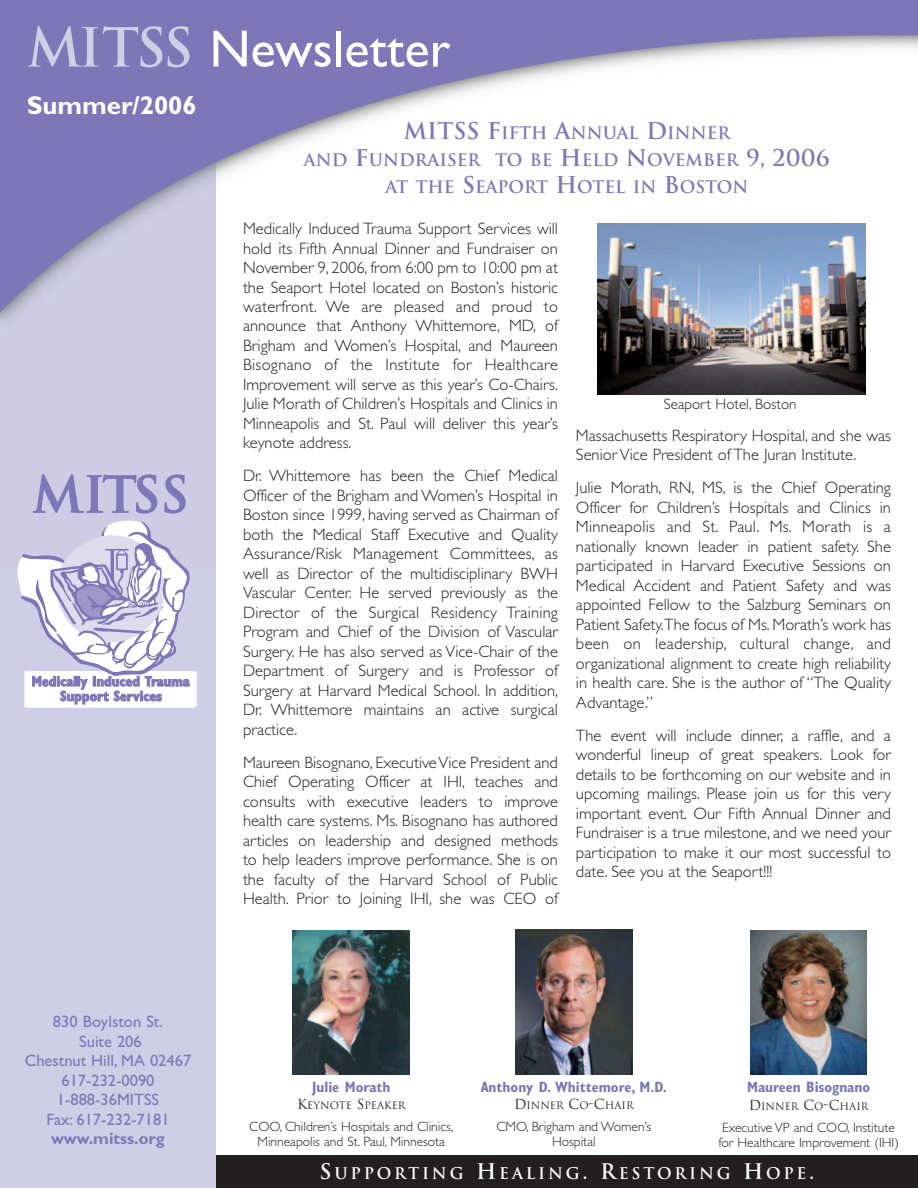
<style>
.page{position:relative;width:918px;height:1188px;background:#fff}
.page>*{position:absolute;margin:0;border:0;box-sizing:border-box;transform-origin:0 0}
.t1{font:52.5px "Gill Sans";color:#fff}
.t2{font:700 25.8px "Gill Sans";color:#fff}
.t3{font:700 16.8px/27px "Trajan";color:#7f76b7;text-align:center}
.t4{font:300 16.5px/19.5px "Gill Sans";color:#231f20;text-align:justify}
.t5{font:16.5px/19.5px "Gill Sans";color:#7f76b7;text-align:center}
.t6{font:700 16.5px "Gill Sans";color:#7f76b7}
.t7{font:700 15.75px "Trajan";letter-spacing:.175em;color:#fff}
.t8{font:700 condensed 15px "Gill Sans";color:#7b75b7}
.t9{font:300 15px "Gill Sans";color:#231f20}
.t10{font:300 13.5px/15px "Gill Sans";color:#231f20;text-align:center}
.t11{font:10.2px "Trajan";color:#231f20}
.s1{font-family:"Trajan";font-weight:700;color:#d0cde6}
.s2{font-size:22.5px}
.s3{font-size:13.5px}
.s4{font-size:21px}
</style>
<div class="page">
<div style="left:0;top:0;width:216px;height:1188px;background:#d0cde6"></div>
<svg style="left:0;top:0;width:918px;height:313px"></svg>
<img style="left:750px;top:930px;width:117px;height:144px">
<img style="left:516px;top:930px;width:116px;height:144px">
<img style="left:293px;top:930px;width:117px;height:144px">
<div style="left:24px;top:671px;width:173px;height:37px;background:#fff;border-radius:3px"></div>
<svg style="left:17px;top:474px;width:174px;height:230px"></svg>
<div style="left:216px;top:1156px;width:702px;height:32px;background:#231f20"></div>
<img style="left:598px;top:223px;width:267px;height:172px">
<h1 class="t1" style="left:27px;top:31px;width:425px"><span class="s1">MITSS</span> Newsletter</h1>
<h2 class="t2" style="left:27px;top:97px;width:171px">Summer/2006</h2>
<p class="t5" style="left:25px;top:1014px;width:168px">830 Boylston St.<br>Suite 206<br>Chestnut Hill, MA 02467<br>617-232-0090<br>1-888-36MITSS<br>Fax: 617-232-7181</p>
<p class="t6" style="left:51px;top:1133px;width:115px">www.mitss.org</p>
<p class="t3" style="left:304px;top:120px;width:528px"><span class="s2">MITSS F</span>IFTH <span class="s2">A</span>NNUAL <span class="s2">D</span>INNER<br>AND <span class="s2">F</span>UNDRAISER TO BE <span class="s2">H</span>ELD <span class="s2">N</span>OVEMBER <span class="s2">9, 2006<br></span>AT THE <span class="s2">S</span>EAPORT <span class="s2">H</span>OTEL IN <span class="s2">B</span>OSTON</p>
<p class="t4" style="left:243px;top:221px;width:317px">Medically Induced Trauma Support Services will hold its Fifth Annual Dinner and Fundraiser on November 9, 2006, from 6:00 pm to 10:00 pm at the Seaport Hotel located on Boston’s historic waterfront. We are pleased and proud to announce that Anthony Whittemore, MD, of Brigham and Women’s Hospital, and Maureen Bisognano of the Institute for Healthcare Improvement will serve as this year’s Co-Chairs.<br>Julie Morath of Children’s Hospitals and Clinics in Minneapolis and St. Paul will deliver this year’s keynote address.</p>
<p class="t4" style="left:243px;top:468px;width:317px">Dr. Whittemore has been the Chief Medical Officer of the Brigham and Women’s Hospital in Boston since 1999, having served as Chairman of both the Medical Staff Executive and Quality Assurance/Risk Management Committees, as well as Director of the multidisciplinary BWH Vascular Center. He served previously as the Director of the Surgical Residency Training Program and Chief of the Division of Vascular Surgery. He has also served as Vice-Chair of the Department of Surgery and is Professor of Surgery at Harvard Medical School. In addition, Dr. Whittemore maintains an active surgical practice.</p>
<p class="t4" style="left:243px;top:755px;width:317px">Maureen Bisognano, Executive Vice President and Chief Operating Officer at IHI, teaches and consults with executive leaders to improve health care systems. Ms. Bisognano has authored articles on leadership and designed methods to help leaders improve performance. She is on the faculty of the Harvard School of Public Health. Prior to Joining IHI, she was CEO of</p>
<p class="t9" style="left:664px;top:399px;width:134px">Seaport Hotel, Boston</p>
<p class="t4" style="left:576px;top:427px;width:316px">Massachusetts Respiratory Hospital, and she was<br>Senior Vice President of The Juran Institute.</p>
<p class="t4" style="left:576px;top:480px;width:317px">Julie Morath, RN, MS, is the Chief Operating Officer for Children’s Hospitals and Clinics in Minneapolis and St. Paul. Ms. Morath is a nationally known leader in patient safety. She participated in Harvard Executive Sessions on Medical Accident and Patient Safety and was appointed Fellow to the Salzburg Seminars on Patient Safety.The focus of Ms. Morath’s work has been on leadership, cultural change, and organizational alignment to create high reliability in health care. She is the author of “The Quality Advantage.”</p>
<p class="t4" style="left:576px;top:727px;width:317px">The event will include dinner, a raffle, and a wonderful lineup of great speakers. Look for details to be forthcoming on our website and in upcoming mailings. Please join us for this very important event. Our Fifth Annual Dinner and Fundraiser is a true milestone, and we need your participation to make it our most successful to date. See you at the Seaport!!!</p>
<p class="t8" style="left:312px;top:1082px;width:80px">Julie Morath</p>
<p class="t11" style="left:297px;top:1099px;width:110px"><span class="s3">K</span>EYNOTE <span class="s3">S</span>PEAKER</p>
<p class="t10" style="left:249px;top:1120px;width:205px">COO, Children’s Hospitals and Clinics,<br>Minneapolis and St. Paul, Minnesota</p>
<p class="t8" style="left:481px;top:1082px;width:188px">Anthony D. Whittemore, M.D.</p>
<p class="t11" style="left:514px;top:1099px;width:121px"><span class="s3">D</span>INNER <span class="s3">C</span>O<span class="s3">-C</span>HAIR</p>
<p class="t10" style="left:496px;top:1120px;width:156px">CMO, Brigham and Women’s<br>Hospital</p>
<p class="t8" style="left:747px;top:1082px;width:125px">Maureen Bisognano</p>
<p class="t11" style="left:749px;top:1101px;width:121px"><span class="s3">D</span>INNER <span class="s3">C</span>O<span class="s3">-C</span>HAIR</p>
<p class="t10" style="left:719px;top:1122px;width:182px;text-align:left">Executive VP and COO, Institute for Healthcare Improvement (IHI)</p>
<p class="t7" style="left:319px;top:1164px;width:497px"><span class="s4">S</span>UPPORTING <span class="s4">H</span>EALING<span class="s4">. R</span>ESTORING <span class="s4">H</span>OPE<span class="s4">.</span></p>
</div>
